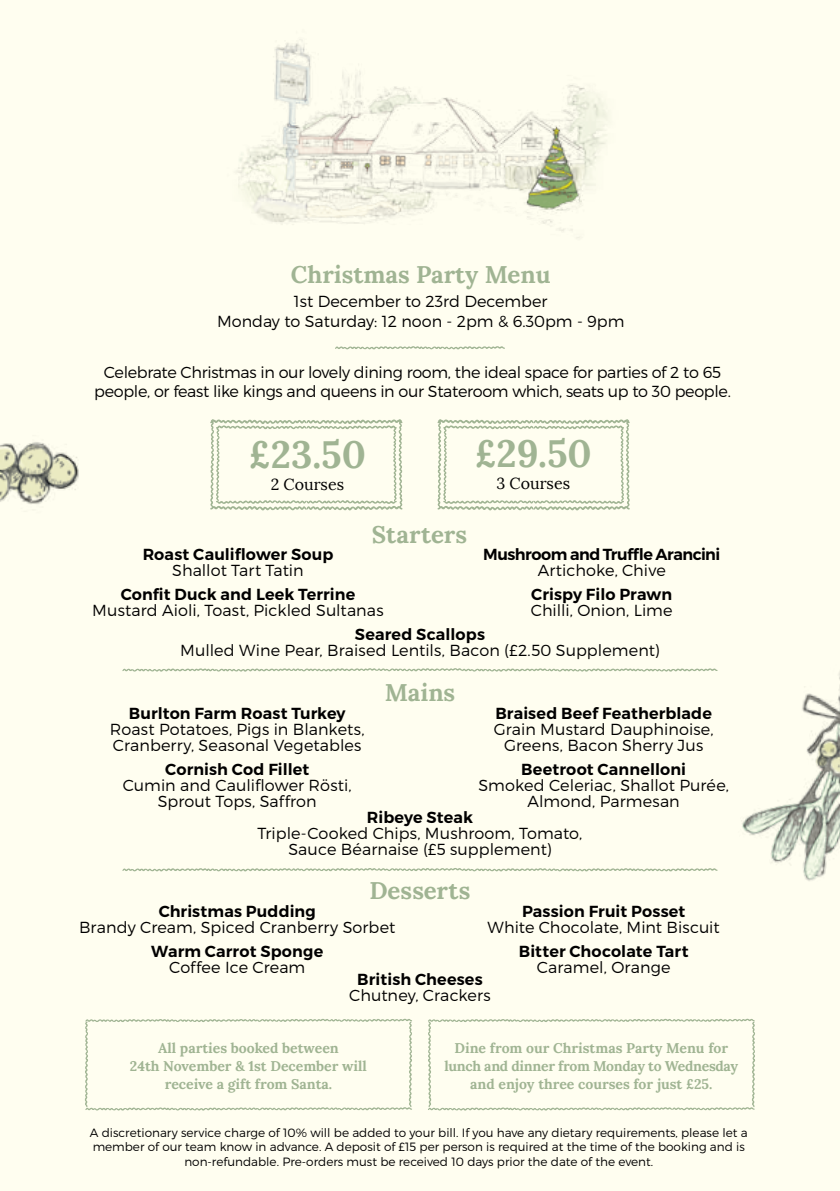
<style>
.page{position:relative;width:840px;height:1191px;background:#fff}
.page>*{position:absolute;margin:0;border:0;box-sizing:border-box;transform-origin:0 0}
.t1{font:700 38px "Lora";color:#a0b493}
.t2{font:700 24px "Lora";color:#a0b493}
.t3{font:300 16px/16px "Montserrat";color:#000;text-align:center}
.t4{font:600 16px "Montserrat";letter-spacing:.005em;color:#000}
.t5{font:300 16px/19.2px "Montserrat";letter-spacing:-.02em;color:#000;text-align:center}
.t6{font:600 16px "Montserrat";letter-spacing:-.03em;color:#000}
.t7{font:16px "Lora";color:#000}
.t8{font:700 14px/18px "Lora";color:#a0b493;text-align:center}
.t9{font:300 12px/14.4px "Montserrat";color:#000;text-align:center}
</style>
<div class="page">
<div style="left:0;top:0;width:839px;height:1191px;background:#fffef0"></div>
<img style="left:236px;top:39px;width:371px;height:199px">
<svg style="left:335px;top:346px;width:169px;height:4px"></svg>
<svg style="left:210px;top:419px;width:192px;height:92px"></svg>
<svg style="left:437px;top:419px;width:192px;height:92px"></svg>
<svg style="left:122px;top:668px;width:483px;height:4px"></svg>
<svg style="left:122px;top:868px;width:483px;height:3px"></svg>
<img style="left:0;top:442px;width:79px;height:62px">
<img style="left:605px;top:668px;width:234px;height:213px">
<svg style="left:85px;top:1018px;width:327px;height:92px"></svg>
<svg style="left:428px;top:1018px;width:327px;height:92px"></svg>
<h2 class="t2" style="left:291px;top:259px;width:261px">Christmas Party Menu</h2>
<p class="t3" style="left:217px;top:291px;width:408px;line-height:20px">1st December to 23rd December<br>Monday to Saturday: 12 noon - 2pm &amp; 6.30pm - 9pm</p>
<p class="t5" style="left:94px;top:362px;width:637px">Celebrate Christmas in our lovely dining room, the ideal space for parties of 2 to 65 people, or feast like kings and queens in our Stateroom which, seats up to 30 people.</p>
<h1 class="t1" style="left:249px;top:430px;width:118px">£23.50</h1>
<p class="t7" style="left:270px;top:475px;width:75px">2 Courses</p>
<h1 class="t1" style="left:474px;top:429px;width:118px">£29.50</h1>
<p class="t7" style="left:496px;top:474px;width:75px">3 Courses</p>
<h2 class="t2" style="left:371px;top:519px;width:97px">Starters</h2>
<p class="t4" style="left:143px;top:544px;width:192px">Roast Cauliflower Soup</p>
<p class="t3" style="left:172px;top:561px;width:133px">Shallot Tart Tatin</p>
<p class="t4" style="left:121px;top:584px;width:236px">Confit Duck and Leek Terrine</p>
<p class="t3" style="left:92px;top:601px;width:293px">Mustard Aioli, Toast, Pickled Sultanas</p>
<p class="t6" style="left:483px;top:544px;width:238px">Mushroom and Truffle Arancini</p>
<p class="t3" style="left:537px;top:561px;width:129px">Artichoke, Chive</p>
<p class="t4" style="left:531px;top:584px;width:142px">Crispy Filo Prawn</p>
<p class="t3" style="left:530px;top:601px;width:143px">Chilli, Onion, Lime</p>
<p class="t4" style="left:355px;top:624px;width:131px">Seared Scallops</p>
<p class="t3" style="left:180px;top:641px;width:480px">Mulled Wine Pear, Braised Lentils, Bacon (£2.50 Supplement)</p>
<h2 class="t2" style="left:384px;top:677px;width:72px">Mains</h2>
<p class="t4" style="left:495px;top:703px;width:218px">Braised Beef Featherblade</p>
<p class="t3" style="left:493px;top:721px;width:221px">Grain Mustard Dauphinoise,<br>Greens, Bacon Sherry Jus</p>
<p class="t4" style="left:521px;top:759px;width:166px">Beetroot Cannelloni</p>
<p class="t3" style="left:478px;top:777px;width:252px">Smoked Celeriac, Shallot Purée,<br>Almond, Parmesan</p>
<p class="t4" style="left:129px;top:703px;width:218px">Burlton Farm Roast Turkey</p>
<p class="t3" style="left:110px;top:721px;width:256px;text-align:left">Roast Potatoes, Pigs in Blankets,<br>Cranberry, Seasonal Vegetables</p>
<p class="t4" style="left:165px;top:759px;width:145px">Cornish Cod Fillet</p>
<p class="t3" style="left:123px;top:777px;width:230px">Cumin and Cauliflower Rösti,<br>Sprout Tops, Saffron</p>
<p class="t4" style="left:367px;top:807px;width:107px">Ribeye Steak</p>
<p class="t3" style="left:257px;top:825px;width:326px">Triple-Cooked Chips, Mushroom, Tomato,<br>Sauce Béarnaise (£5 supplement)</p>
<h2 class="t2" style="left:369px;top:875px;width:103px">Desserts</h2>
<p class="t4" style="left:158px;top:901px;width:158px">Christmas Pudding</p>
<p class="t3" style="left:79px;top:918px;width:318px">Brandy Cream, Spiced Cranberry Sorbet</p>
<p class="t4" style="left:151px;top:941px;width:173px">Warm Carrot Sponge</p>
<p class="t3" style="left:169px;top:958px;width:138px">Coffee Ice Cream</p>
<p class="t4" style="left:357px;top:969px;width:127px">British Cheeses</p>
<p class="t3" style="left:349px;top:987px;width:143px">Chutney, Crackers</p>
<p class="t8" style="left:130px;top:1038px;width:238px">All parties booked between<br>24th November &amp; 1st December will receive a gift from Santa.</p>
<p class="t8" style="left:444px;top:1038px;width:295px">Dine from our Christmas Party Menu for lunch and dinner from Monday to Wednesday and enjoy three courses for just £25.</p>
<p class="t4" style="left:521px;top:901px;width:165px">Passion Fruit Posset</p>
<p class="t3" style="left:487px;top:918px;width:233px">White Chocolate, Mint Biscuit</p>
<p class="t4" style="left:518px;top:941px;width:171px">Bitter Chocolate Tart</p>
<p class="t3" style="left:536px;top:958px;width:135px">Caramel, Orange</p>
<p class="t9" style="left:90px;top:1125px;width:659px">A discretionary service charge of 10% will be added to your bill. If you have any dietary requirements, please let a member of our team know in advance. A deposit of £15 per person is required at the time of the booking and is non-refundable. Pre-orders must be received 10 days prior the date of the event.</p>
</div>
